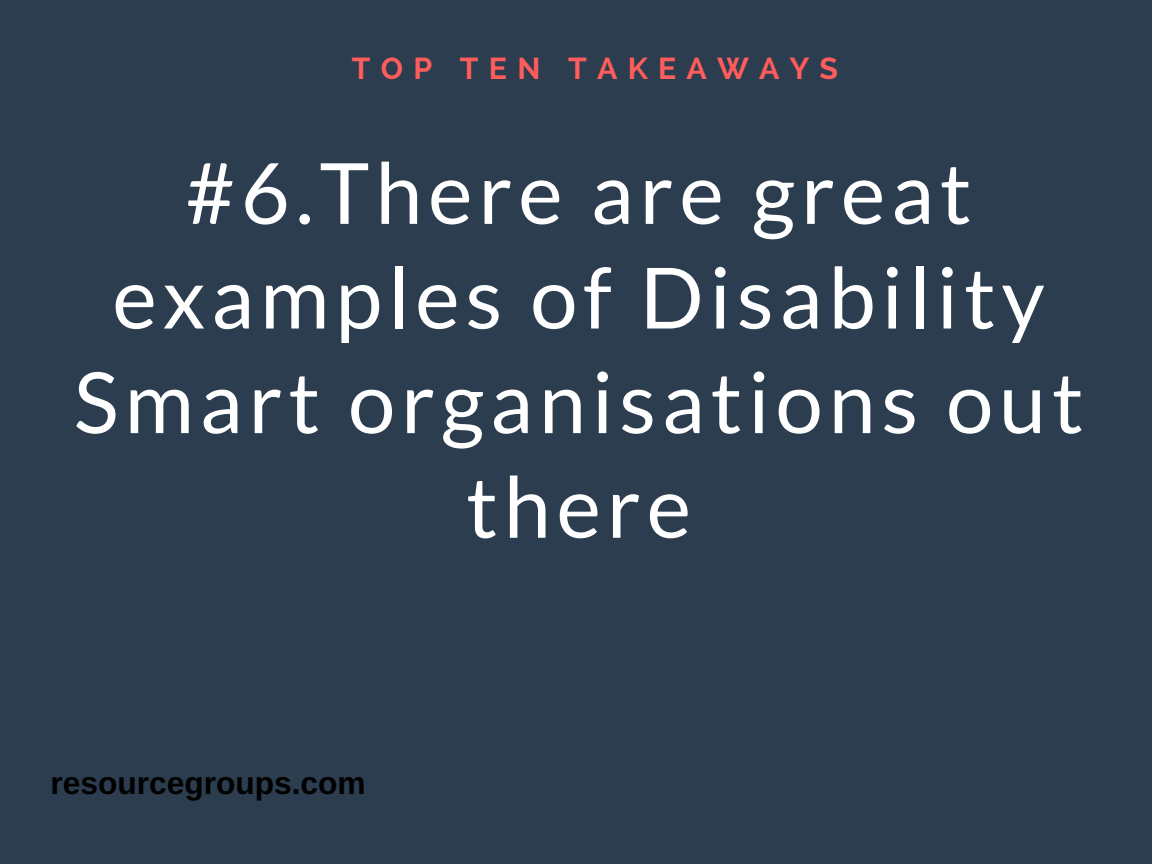
<style>
.page{position:relative;width:1152px;height:864px;background:#2c3d4f}
.page>*{position:absolute;margin:0;border:0;box-sizing:border-box;transform-origin:0 0}
.t1{font:84.45px/104.7px "Lato";letter-spacing:.07em;color:#fff;text-align:center}
.t2{font:700 31.65px "Arimo";color:#000}
.t3{font:700 30.15px "Raleway";letter-spacing:.34em;color:#ff5c5c}
</style>
<div class="page">
<p class="t3" style="left:352px;top:50px;width:488px">TOP TEN TAKEAWAYS</p>
<p class="t1" style="left:74px;top:139px;width:1011px">#6.There are great examples of Disability<br>Smart organisations out there</p>
<p class="t2" style="left:51px;top:766px;width:316px">resourcegroups.com</p>
</div>
